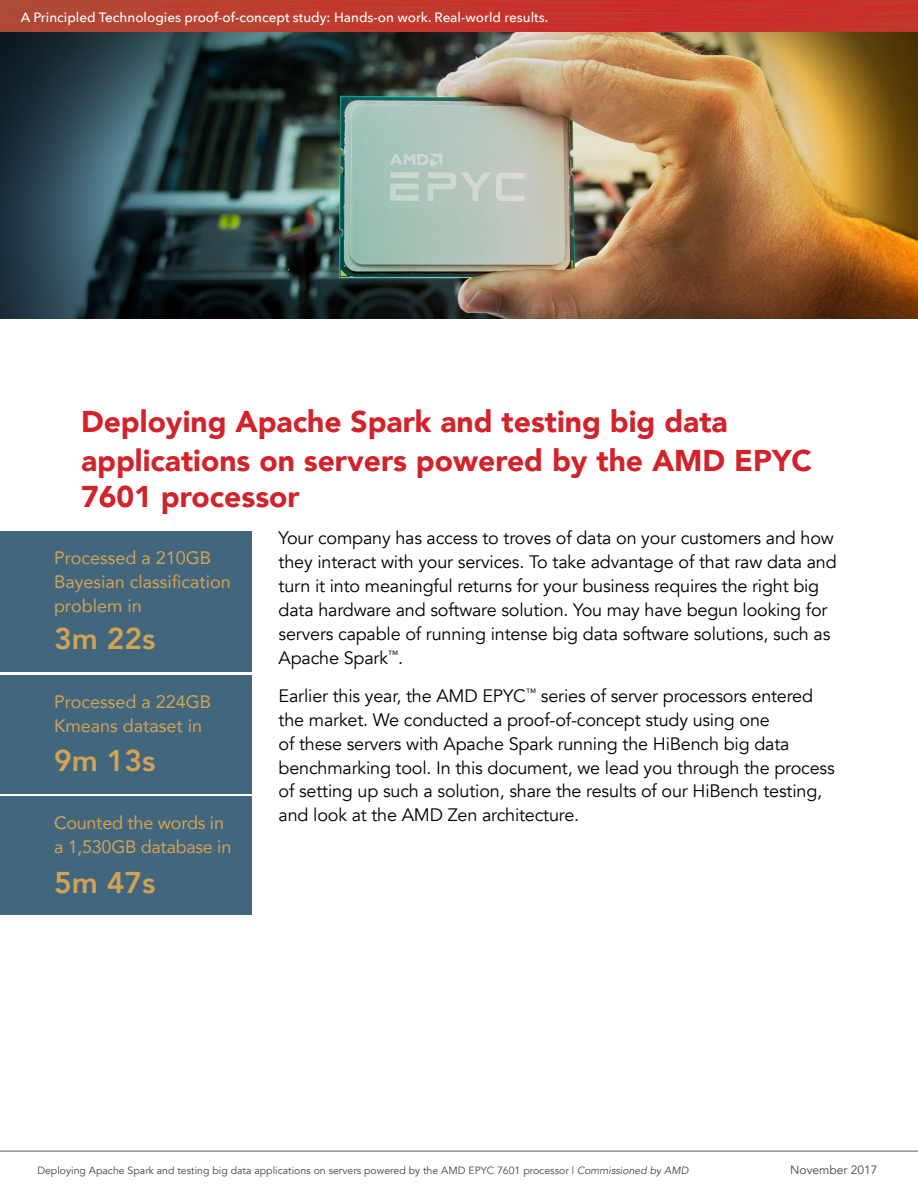
<style>
.page{position:relative;width:918px;height:1188px;background:#fff}
.page>*{position:absolute;margin:0;border:0;box-sizing:border-box;transform-origin:0 0}
.t1{font:900 30px/39px "Avenir";color:#d2232a}
.t2{font:800 30px "Avenir";color:#d1a353}
.t3{font:18px/24px "Avenir";letter-spacing:-.01em;color:#000}
.t4{font:18px/24px "Avenir";color:#d1a353}
.t5{font:500 13.5px "Avenir Next";color:#fff}
.t6{font:12px "Avenir";color:#464547}
.t7{font:10.5px "Avenir";color:#464547}
.s1{font-style:italic}
</style>
<div class="page">
<img style="left:0;top:0;width:918px;height:33px">
<img style="left:0;top:33px;width:918px;height:286px">
<div style="left:0;top:531px;width:252px;height:141px;background:#43667f"></div>
<div style="left:0;top:675px;width:252px;height:118px;background:#43667f"></div>
<div style="left:0;top:796px;width:252px;height:119px;background:#43667f"></div>
<hr style="left:0;top:1151px;width:918px;height:1px;background:#616264">
<p class="t5" style="left:21px;top:6px;width:529px">A Principled Technologies proof-of-concept study: Hands-on work. Real-world results.</p>
<h1 class="t1" style="left:81px;top:401px;width:733px">Deploying Apache Spark and testing big data applications on servers powered by the AMD EPYC</h1>
<h1 class="t1" style="left:81px;top:476px;width:220px">7601 processor</h1>
<p class="t3" style="left:279px;top:526px;width:560px">Your company has access to troves of data on your customers and how they interact with your services. To take advantage of that raw data and turn it into meaningful returns for your business requires the right big data hardware and software solution. You may have begun looking for servers capable of running intense big data software solutions, such as Apache Spark<sup>™</sup>.</p>
<p class="t3" style="left:279px;top:684px;width:558px">Earlier this year, the AMD EPYC<sup>™</sup> series of server processors entered the market. We conducted a proof-of-concept study using one<br>of these servers with Apache Spark running the HiBench big data benchmarking tool. In this document, we lead you through the process of setting up such a solution, share the results of our HiBench testing, and look at the AMD Zen architecture.</p>
<p class="t4" style="left:54px;top:545px;width:178px">Processed a 210GB<br>Bayesian classification problem in</p>
<h1 class="t2" style="left:54px;top:615px;width:103px">3m 22s</h1>
<p class="t4" style="left:54px;top:689px;width:159px">Processed a 224GB<br>Kmeans dataset in</p>
<h1 class="t2" style="left:54px;top:738px;width:103px">9m 13s</h1>
<p class="t4" style="left:54px;top:811px;width:179px">Counted the words in a 1,530GB database in</p>
<h1 class="t2" style="left:54px;top:859px;width:103px">5m 47s</h1>
<p class="t7" style="left:37px;top:1164px;width:653px">Deploying Apache Spark and testing big data applications on servers powered by the AMD EPYC 7601 processor | <span class="s1">Commissioned by AMD</span></p>
<p class="t6" style="left:790px;top:1163px;width:89px">November 2017</p>
</div>
